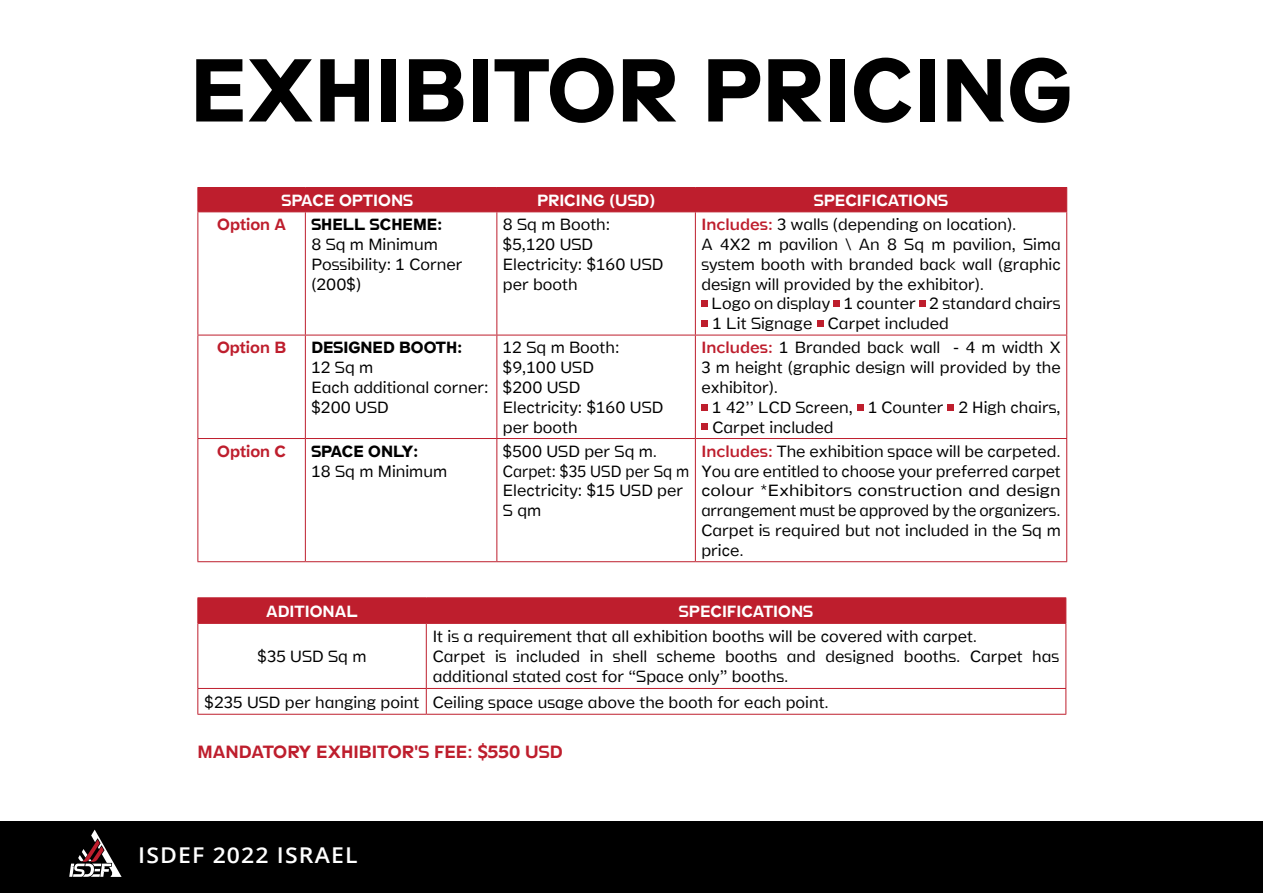
<style>
.page{position:relative;width:1263px;height:893px;background:#fff}
.page>*{position:absolute;margin:0;border:0;box-sizing:border-box;transform-origin:0 0}
.t1{font:700 90px "Stamen";color:#000}
.t2{font:600 21.75px "Open Sans";letter-spacing:.05em;color:#fff;scale:1.06 1}
.t3{font:18px "Stamen";color:#be1e2d}
.t4{font:200 16.5px/19.8px "Stamen";color:#000}
.t5{font:16.5px "Stamen";color:#fff}
.t6{font:700 16.5px "Stamen";color:#000}
.t7{font:16.5px "Stamen";color:#be1e2d}
.s1{font-weight:300;color:#be1e2d}
</style>
<div class="page">
<div style="left:0;top:821px;width:1263px;height:72px;background:#000"></div>
<svg style="left:69px;top:830px;width:53px;height:47px"></svg>
<div style="left:197px;top:187px;width:870px;height:24px;background:#be1e2d"></div>
<hr style="left:197px;top:211px;width:108px;height:1px;background:#be1e2d">
<hr style="left:197px;top:212px;width:1px;height:123px;background:#be1e2d">
<hr style="left:305px;top:211px;width:192px;height:1px;background:#be1e2d">
<hr style="left:305px;top:212px;width:1px;height:123px;background:#be1e2d">
<hr style="left:497px;top:211px;width:198px;height:1px;background:#be1e2d">
<hr style="left:496px;top:212px;width:1px;height:123px;background:#be1e2d">
<hr style="left:695px;top:211px;width:372px;height:1px;background:#be1e2d">
<hr style="left:695px;top:212px;width:1px;height:123px;background:#be1e2d">
<hr style="left:1066px;top:212px;width:1px;height:123px;background:#be1e2d">
<hr style="left:197px;top:335px;width:108px;height:1px;background:#be1e2d">
<hr style="left:197px;top:335px;width:1px;height:103px;background:#be1e2d">
<hr style="left:305px;top:335px;width:192px;height:1px;background:#be1e2d">
<hr style="left:305px;top:335px;width:1px;height:103px;background:#be1e2d">
<hr style="left:497px;top:335px;width:198px;height:1px;background:#be1e2d">
<hr style="left:496px;top:335px;width:1px;height:103px;background:#be1e2d">
<hr style="left:695px;top:335px;width:372px;height:1px;background:#be1e2d">
<hr style="left:695px;top:335px;width:1px;height:103px;background:#be1e2d">
<hr style="left:1066px;top:335px;width:1px;height:103px;background:#be1e2d">
<hr style="left:197px;top:438px;width:108px;height:1px;background:#be1e2d">
<hr style="left:197px;top:439px;width:1px;height:122px;background:#be1e2d">
<hr style="left:305px;top:438px;width:192px;height:1px;background:#be1e2d">
<hr style="left:305px;top:439px;width:1px;height:122px;background:#be1e2d">
<hr style="left:497px;top:438px;width:198px;height:1px;background:#be1e2d">
<hr style="left:496px;top:439px;width:1px;height:122px;background:#be1e2d">
<hr style="left:695px;top:438px;width:372px;height:1px;background:#be1e2d">
<hr style="left:695px;top:439px;width:1px;height:122px;background:#be1e2d">
<hr style="left:1066px;top:439px;width:1px;height:122px;background:#be1e2d">
<hr style="left:197px;top:561px;width:108px;height:1px;background:#be1e2d">
<hr style="left:305px;top:561px;width:192px;height:1px;background:#be1e2d">
<hr style="left:497px;top:561px;width:198px;height:1px;background:#be1e2d">
<hr style="left:695px;top:561px;width:372px;height:1px;background:#be1e2d">
<div style="left:701px;top:300px;width:7px;height:7px;background:#be1e2d"></div>
<div style="left:833px;top:300px;width:7px;height:7px;background:#be1e2d"></div>
<div style="left:919px;top:300px;width:7px;height:7px;background:#be1e2d"></div>
<div style="left:701px;top:320px;width:7px;height:7px;background:#be1e2d"></div>
<div style="left:817px;top:320px;width:6px;height:7px;background:#be1e2d"></div>
<div style="left:701px;top:404px;width:7px;height:7px;background:#be1e2d"></div>
<div style="left:857px;top:404px;width:7px;height:7px;background:#be1e2d"></div>
<div style="left:947px;top:404px;width:7px;height:7px;background:#be1e2d"></div>
<div style="left:701px;top:424px;width:7px;height:6px;background:#be1e2d"></div>
<hr style="left:197px;top:597px;width:229px;height:1px;background:#be1e2d">
<hr style="left:426px;top:597px;width:640px;height:1px;background:#be1e2d">
<div style="left:197px;top:598px;width:869px;height:25px;background:#be1e2d"></div>
<hr style="left:197px;top:623px;width:229px;height:1px;background:#be1e2d">
<hr style="left:197px;top:624px;width:1px;height:64px;background:#be1e2d">
<hr style="left:426px;top:623px;width:640px;height:1px;background:#be1e2d">
<hr style="left:426px;top:624px;width:1px;height:64px;background:#be1e2d">
<hr style="left:1065px;top:624px;width:1px;height:64px;background:#be1e2d">
<hr style="left:197px;top:688px;width:229px;height:1px;background:#be1e2d">
<svg style="left:197px;top:689px;width:1px;height:25px"></svg>
<hr style="left:426px;top:688px;width:640px;height:1px;background:#be1e2d">
<svg style="left:426px;top:689px;width:1px;height:25px"></svg>
<svg style="left:1065px;top:689px;width:1px;height:25px"></svg>
<hr style="left:197px;top:714px;width:229px;height:1px;background:#be1e2d">
<hr style="left:426px;top:714px;width:640px;height:1px;background:#be1e2d">
<h1 class="t1" style="left:190px;top:21px;width:884px">EXHIBITOR PRICING</h1>
<p class="t5" style="left:281px;top:187px;width:133px">SPACE OPTIONS</p>
<p class="t5" style="left:537px;top:187px;width:120px">PRICING (USD)</p>
<p class="t5" style="left:814px;top:187px;width:136px">SPECIFICATIONS</p>
<p class="t7" style="left:217px;top:212px;width:70px">Option A</p>
<p class="t6" style="left:311px;top:212px;width:132px">SHELL SCHEME:</p>
<p class="t4" style="left:311px;top:235px;width:153px">8 Sq m Minimum<br>Possibility: 1 Corner (200$)</p>
<p class="t4" style="left:503px;top:215px;width:162px">8 Sq m Booth: $5,120 USD<br>Electricity: $160 USD per booth</p>
<p class="t4" style="left:701px;top:215px;width:361px"><span class="s1">Includes:</span> 3 walls (depending on location).<br>A 4X2 m pavilion \ An 8 Sq m pavilion, Sima system booth with branded back wall (graphic design will provided by the exhibitor).</p>
<p class="t4" style="left:711px;top:294px;width:351px">Logo on display 1 counter 2 standard chairs<br>1 Lit Signage Carpet included</p>
<p class="t7" style="left:217px;top:335px;width:71px">Option B</p>
<p class="t6" style="left:311px;top:335px;width:152px">DESIGNED BOOTH:</p>
<p class="t4" style="left:311px;top:358px;width:179px">12 Sq m<br>Each additional corner: $200 USD</p>
<p class="t7" style="left:217px;top:438px;width:70px">Option C</p>
<p class="t6" style="left:311px;top:438px;width:108px">SPACE ONLY:</p>
<p class="t4" style="left:311px;top:461px;width:137px">18 Sq m Minimum</p>
<p class="t4" style="left:503px;top:338px;width:162px">12 Sq m Booth: $9,100 USD<br>$200 USD<br>Electricity: $160 USD per booth</p>
<p class="t4" style="left:701px;top:338px;width:361px;text-align:justify"><span class="s1">Includes:</span> 1 Branded back wall - 4 m width X 3 m height (graphic design will provided by the exhibitor).</p>
<p class="t4" style="left:712px;top:397px;width:350px">1 42’’ LCD Screen, 1 Counter 2 High chairs,<br>Carpet included</p>
<p class="t4" style="left:503px;top:442px;width:188px">$500 USD per Sq m.<br>Carpet: $35 USD per Sq m<br>Electricity: $15 USD per<br>S qm</p>
<p class="t4" style="left:701px;top:442px;width:361px;text-align:justify"><span class="s1">Includes:</span> The exhibition space will be carpeted.<br>You are entitled to choose your preferred carpet colour *Exhibitors construction and design arrangement must be approved by the organizers.<br>Carpet is required but not included in the Sq m price.</p>
<p class="t5" style="left:266px;top:598px;width:93px">ADITIONAL</p>
<p class="t5" style="left:679px;top:598px;width:136px">SPECIFICATIONS</p>
<p class="t4" style="left:258px;top:647px;width:110px">$35 USD Sq m</p>
<p class="t4" style="left:433px;top:627px;width:628px">It is a requirement that all exhibition booths will be covered with carpet.<br>Carpet is included in shell scheme booths and designed booths. Carpet has additional stated cost for “Space only” booths.</p>
<p class="t4" style="left:205px;top:692px;width:626px">$235 USD per hanging point Ceiling space usage above the booth for each point.</p>
<p class="t3" style="left:197px;top:737px;width:367px">MANDATORY EXHIBITOR'S FEE: $550 USD</p>
<h2 class="t2" style="left:138px;top:840px;width:208px">ISDEF 2022 ISRAEL</h2>
</div>
